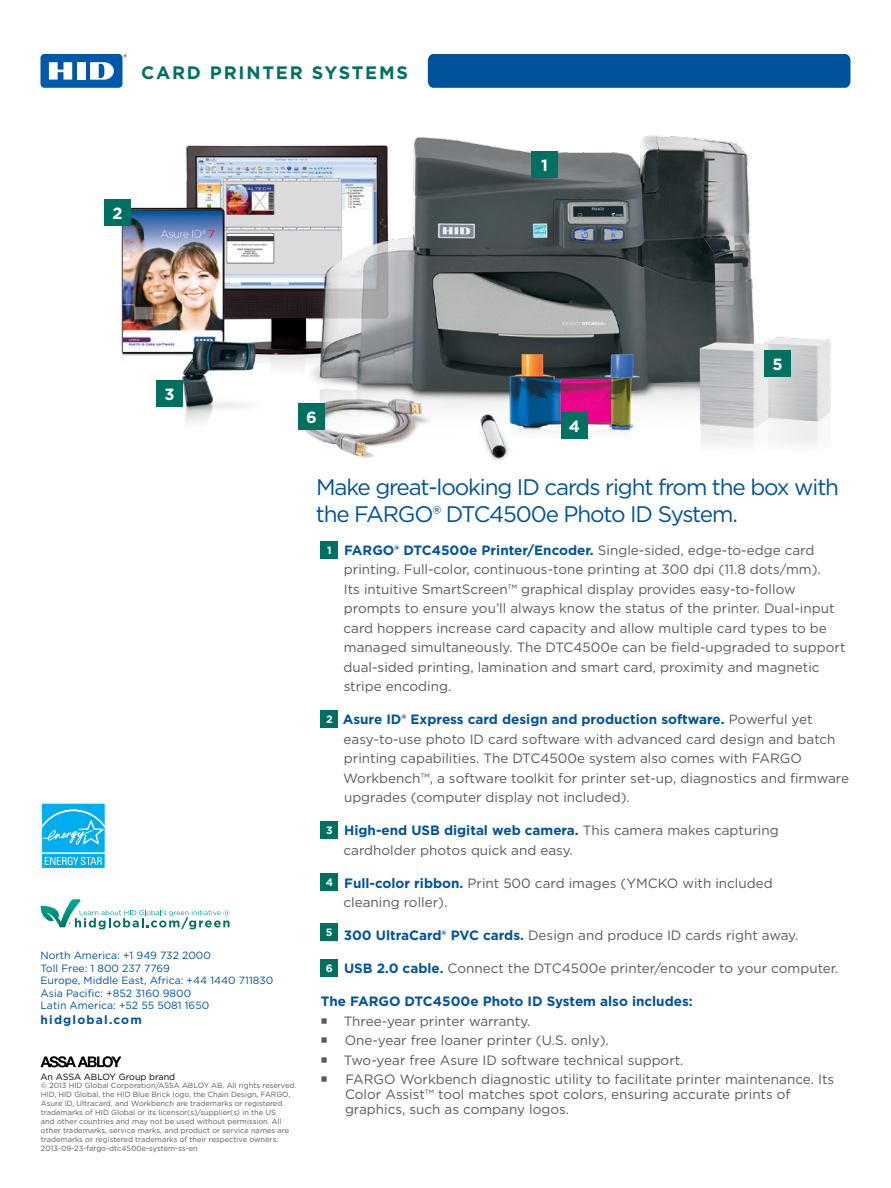
<style>
.page{position:relative;width:891px;height:1188px;background:#fff}
.page>*{position:absolute;margin:0;border:0;box-sizing:border-box;transform-origin:0 0}
.t1{font:22.5px/27px "Gotham";letter-spacing:-.05em;color:#00539b}
.t2{font:700 18px "Gotham";letter-spacing:.1em;color:#007161}
.t3{font:700 16.2px "Gotham";color:#fff}
.t4{font:13.5px/19.5px "Gotham";color:#58595b}
.t5{font:700 13.5px "Gotham";color:#00539b}
.t6{font:700 12px "Gotham";letter-spacing:.1em;color:#00539b}
.t7{font:700 10.65px "Gotham";color:#fff}
.t8{font:10.5px/12.6px "Gotham";color:#00539b}
.t9{font:9px "Gotham";color:#000}
.t10{font:7.5px/9px "Gotham";color:#58595b}
.s1{font-weight:700;color:#00539b}
</style>
<div class="page">
<div style="left:428px;top:54px;width:422px;height:34px;background:#00539b"></div>
<div style="left:40px;top:54px;width:83px;height:34px;background:#0059a8;border-radius:4px"></div>
<div style="left:77px;top:62px;width:9px;height:18px;background:#fff"></div>
<svg style="left:49px;top:62px;width:23px;height:18px"></svg>
<svg style="left:90px;top:62px;width:24px;height:18px"></svg>
<img style="left:104px;top:135px;width:727px;height:326px">
<div style="left:531px;top:151px;width:27px;height:26px;background:#007161"></div>
<div style="left:104px;top:200px;width:26px;height:26px;background:#007161"></div>
<div style="left:156px;top:380px;width:27px;height:26px;background:#007161"></div>
<div style="left:561px;top:412px;width:27px;height:26px;background:#007161"></div>
<div style="left:765px;top:351px;width:26px;height:26px;background:#007161"></div>
<div style="left:298px;top:403px;width:27px;height:26px;background:#007161"></div>
<div style="left:321px;top:541px;width:17px;height:17px;background:#007161"></div>
<div style="left:321px;top:710px;width:17px;height:18px;background:#007161"></div>
<div style="left:321px;top:821px;width:17px;height:18px;background:#007161"></div>
<div style="left:321px;top:873px;width:17px;height:17px;background:#007161"></div>
<div style="left:321px;top:923px;width:17px;height:17px;background:#007161"></div>
<div style="left:321px;top:959px;width:17px;height:18px;background:#007161"></div>
<svg style="left:40px;top:1056px;width:81px;height:11px"></svg>
<div style="left:40px;top:802px;width:66px;height:52px;background:#c0eafb"></div>
<svg style="left:41px;top:804px;width:65px;height:64px;background:#32bdf2"></svg>
<svg style="left:40px;top:899px;width:190px;height:30px"></svg>
<h2 class="t2" style="left:141px;top:60px;width:268px">CARD PRINTER SYSTEMS</h2>
<p class="t3" style="left:112px;top:203px;width:12px">2</p>
<p class="t3" style="left:164px;top:383px;width:12px">3</p>
<p class="t3" style="left:306px;top:406px;width:12px">6</p>
<p class="t3" style="left:541px;top:154px;width:8px">1</p>
<p class="t3" style="left:569px;top:415px;width:13px">4</p>
<p class="t3" style="left:773px;top:354px;width:12px">5</p>
<p class="t8" style="left:40px;top:949px;width:172px">North America: +1 949 732 2000</p>
<p class="t8" style="left:40px;top:961px;width:234px">Toll Free: 1 800 237 7769<br>Europe, Middle East, Africa: +44 1440 711830</p>
<p class="t8" style="left:40px;top:987px;width:152px">Asia Pacific: +852 3160 9800</p>
<p class="t8" style="left:40px;top:999px;width:170px">Latin America: +52 55 5081 1650</p>
<p class="t6" style="left:40px;top:1012px;width:103px">hidglobal.com</p>
<p class="t9" style="left:40px;top:1071px;width:136px">An ASSA ABLOY Group brand</p>
<p class="t10" style="left:41px;top:1081px;width:257px">© 2013 HID Global Corporation/ASSA ABLOY AB. All rights reserved.</p>
<p class="t10" style="left:41px;top:1090px;width:251px">HID, HID Global, the HID Blue Brick logo, the Chain Design, FARGO,</p>
<p class="t10" style="left:41px;top:1099px;width:243px">Asure ID, Ultracard, and Workbench are trademarks or registered</p>
<p class="t10" style="left:41px;top:1108px;width:237px">trademarks of HID Global or its licensor(s)/supplier(s) in the US</p>
<p class="t10" style="left:41px;top:1117px;width:242px">and other countries and may not be used without permission. All</p>
<p class="t10" style="left:41px;top:1126px;width:250px">other trademarks, service marks, and product or service names are</p>
<p class="t10" style="left:41px;top:1135px;width:239px">trademarks or registered trademarks of their respective owners.<br>2013-09-23-fargo-dtc4500e-system-ss-en</p>
<p class="t1" style="left:316px;top:473px;width:525px">Make great-looking ID cards right from the box with the FARGO® DTC4500e Photo ID System.</p>
<p class="t4" style="left:344px;top:540px;width:503px"><span class="s1">FARGO® DTC4500e Printer/Encoder.</span> Single-sided, edge-to-edge card printing. Full-color, continuous-tone printing at 300 dpi (11.8 dots/mm).<br>Its intuitive SmartScreen™ graphical display provides easy-to-follow prompts to ensure you’ll always know the status of the printer. Dual-input card hoppers increase card capacity and allow multiple card types to be managed simultaneously. The DTC4500e can be field-upgraded to support dual-sided printing, lamination and smart card, proximity and magnetic stripe encoding.</p>
<p class="t4" style="left:343px;top:710px;width:508px"><span class="s1">Asure ID® Express card design and production software.</span> Powerful yet easy-to-use photo ID card software with advanced card design and batch printing capabilities. The DTC4500e system also comes with FARGO Workbench™, a software toolkit for printer set-up, diagnostics and firmware upgrades (computer display not included).</p>
<p class="t4" style="left:344px;top:821px;width:437px"><span class="s1">High-end USB digital web camera.</span> This camera makes capturing cardholder photos quick and easy.</p>
<p class="t4" style="left:344px;top:873px;width:431px"><span class="s1">Full-color ribbon.</span> Print 500 card images (YMCKO with included cleaning roller).</p>
<p class="t4" style="left:344px;top:926px;width:456px"><span class="s1">300 UltraCard® PVC cards.</span> Design and produce ID cards right away.</p>
<p class="t4" style="left:344px;top:959px;width:496px"><span class="s1">USB 2.0 cable.</span> Connect the DTC4500e printer/encoder to your computer.</p>
<p class="t5" style="left:321px;top:993px;width:374px">The FARGO DTC4500e Photo ID System also includes:</p>
<p class="t4" style="left:344px;top:1011px;width:188px">Three-year printer warranty.</p>
<p class="t4" style="left:345px;top:1031px;width:266px">One-year free loaner printer (U.S. only).</p>
<p class="t4" style="left:344px;top:1050px;width:341px">Two-year free Asure ID software technical support.</p>
<p class="t4" style="left:345px;top:1072px;width:491px;line-height:15px">FARGO Workbench diagnostic utility to facilitate printer maintenance. Its<br>Color Assist™ tool matches spot colors, ensuring accurate prints of graphics, such as company logos.</p>
<p class="t7" style="left:327px;top:543px;width:6px">1</p>
<p class="t7" style="left:326px;top:712px;width:8px">2</p>
<p class="t7" style="left:326px;top:823px;width:8px">3</p>
<p class="t7" style="left:326px;top:875px;width:9px">4</p>
<p class="t7" style="left:326px;top:925px;width:8px">5</p>
<p class="t7" style="left:326px;top:961px;width:9px">6</p>
</div>
